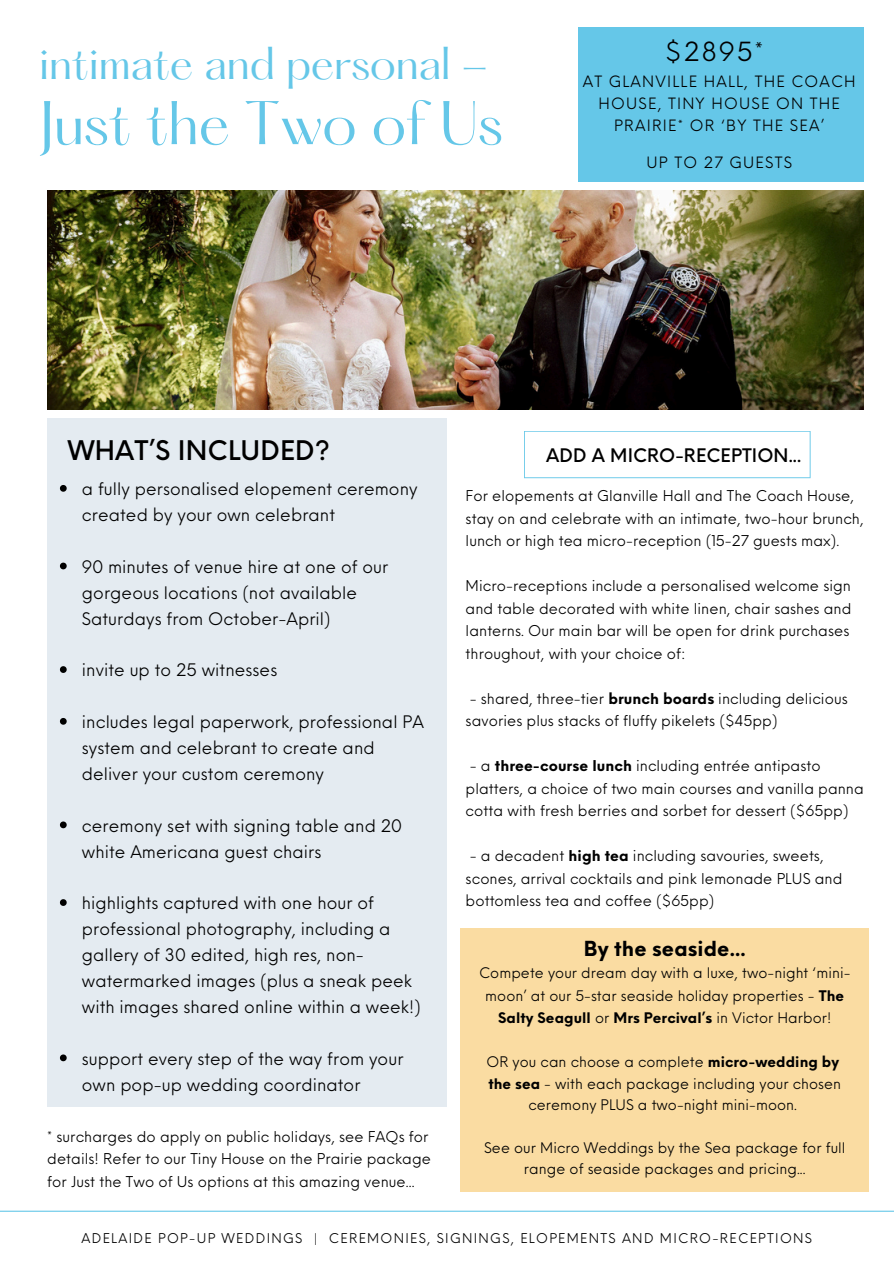
<style>
.page{position:relative;width:894px;height:1264px;background:#fff}
.page>*{position:absolute;margin:0;border:0;box-sizing:border-box;transform-origin:0 0}
.t1{font:53.85px "Hatton";letter-spacing:-.01em;color:#65c7e8}
.t2{font:40.35px "Hatton";letter-spacing:-.01em;color:#65c7e8}
.t3{font:500 26.4px "Neue Einstellung";letter-spacing:.005em;color:#000}
.t4{font:25.8px "Neue Einstellung";color:#000}
.t5{font:700 20.25px "Neue Einstellung";letter-spacing:.005em;color:#000}
.t6{font:500 18.3px "Neue Einstellung";letter-spacing:.005em;color:#000}
.t7{font:16.8px/25.8px "Neue Einstellung";letter-spacing:.005em;color:#000}
.t8{font:15.3px/22.4px "Neue Einstellung";letter-spacing:.08em;color:#000;text-align:center}
.t9{font:14.55px/22.5px "Neue Einstellung";letter-spacing:.005em;color:#000}
.t10{font:14.25px/22.4px "Neue Einstellung";letter-spacing:.005em;color:#000;text-align:center}
.t11{font:13.2px "Neue Einstellung";letter-spacing:.1em;color:#000}
.s1{font-weight:700}
</style>
<div class="page">
<img style="left:47px;top:191px;width:816px;height:218px">
<div style="left:47px;top:419px;width:399px;height:687px;background:#e4ebf1"></div>
<div style="left:578px;top:27px;width:285px;height:154px;background:#65c7e8"></div>
<svg style="left:524px;top:431px;width:286px;height:47px"></svg>
<hr style="left:0;top:1210px;width:893px;height:1px;background:#65c7e8">
<div style="left:460px;top:928px;width:408px;height:263px;background:#fadca2"></div>
<svg style="left:60px;top:485px;width:7px;height:6px"></svg>
<svg style="left:60px;top:562px;width:7px;height:7px"></svg>
<svg style="left:60px;top:666px;width:7px;height:7px"></svg>
<svg style="left:60px;top:718px;width:7px;height:6px"></svg>
<svg style="left:60px;top:821px;width:7px;height:7px"></svg>
<svg style="left:60px;top:899px;width:7px;height:6px"></svg>
<svg style="left:60px;top:1054px;width:7px;height:7px"></svg>
<h1 class="t2" style="left:39px;top:44px;width:451px">intimate and personal -</h1>
<h1 class="t1" style="left:39px;top:98px;width:466px">Just the Two of Us</h1>
<p class="t4" style="left:664px;top:29px;width:100px">$2895*</p>
<p class="t8" style="left:582px;top:68px;width:274px">AT GLANVILLE HALL, THE COACH<br>HOUSE, TINY HOUSE ON THE<br>PRAIRIE* OR ‘BY THE SEA’</p>
<p class="t8" style="left:646px;top:149px;width:147px">UP TO 27 GUESTS</p>
<p class="t3" style="left:68px;top:426px;width:263px">WHAT’S INCLUDED?</p>
<p class="t6" style="left:546px;top:439px;width:256px">ADD A MICRO-RECEPTION...</p>
<p class="t7" style="left:82px;top:474px;width:337px">a fully personalised elopement ceremony created by your own celebrant</p>
<h6 class="t7" style="left:82px;top:552px;width:308px">90 minutes of venue hire at one of our gorgeous locations (not available<br>Saturdays from October-April)</h6>
<h3 class="t7" style="left:82px;top:655px;width:197px">invite up to 25 witnesses</h3>
<h6 class="t7" style="left:82px;top:707px;width:343px">includes legal paperwork, professional PA system and celebrant to create and deliver your custom ceremony</h6>
<h6 class="t7" style="left:82px;top:811px;width:321px">ceremony set with signing table and 20 white Americana guest chairs</h6>
<h6 class="t7" style="left:82px;top:888px;width:340px">highlights captured with one hour of professional photography, including a gallery of 30 edited, high res, non&shy;watermarked images (plus a sneak peek with images shared online within a week!)</h6>
<h6 class="t7" style="left:82px;top:1043px;width:323px">support every step of the way from your own pop-up wedding coordinator</h6>
<h6 class="t9" style="left:47px;top:1123px;width:385px">* surcharges do apply on public holidays, see FAQs for details! Refer to our Tiny House on the Prairie package for Just the Two of Us options at this amazing venue...</h6>
<h5 class="t9" style="left:465px;top:483px;width:399px">For elopements at Glanville Hall and The Coach House, stay on and celebrate with an intimate, two-hour brunch, lunch or high tea micro-reception (15-27 guests max).</h5>
<h5 class="t9" style="left:465px;top:573px;width:387px">Micro-receptions include a personalised welcome sign and table decorated with white linen, chair sashes and lanterns. Our main bar will be open for drink purchases throughout, with your choice of:</h5>
<h2 class="t9" style="left:465px;top:685px;width:383px">- shared, three-tier <span class="s1">brunch boards</span> including delicious savories plus stacks of fluffy pikelets ($45pp)</h2>
<p class="t9" style="left:465px;top:753px;width:399px">- a <span class="s1">three-course lunch</span> including entrée antipasto platters, a choice of two main courses and vanilla panna cotta with fresh berries and sorbet for dessert ($65pp)</p>
<p class="t9" style="left:465px;top:843px;width:378px">- a decadent <span class="s1">high tea</span> including savouries, sweets, scones, arrival cocktails and pink lemonade PLUS and bottomless tea and coffee ($65pp)</p>
<h6 class="t5" style="left:583px;top:930px;width:163px">By the seaside...</h6>
<h6 class="t10" style="left:479px;top:960px;width:373px">Compete your dream day with a luxe, two-night ‘mini&shy;moon’ at our 5-star seaside holiday properties - <span class="s1">The<br>Salty Seagull</span> or <span class="s1">Mrs Percival’s</span> in Victor Harbor!</h6>
<h6 class="t10" style="left:486px;top:1049px;width:356px;line-height:21.8px">OR you can choose a complete <span class="s1">micro-wedding by the sea</span> - with each package including your chosen ceremony PLUS a two-night mini-moon.</h6>
<p class="t10" style="left:484px;top:1135px;width:363px;line-height:21.3px">See our Micro Weddings by the Sea package for full range of seaside packages and pricing...</p>
<h6 class="t11" style="left:81px;top:1225px;width:732px">ADELAIDE POP-UP WEDDINGS | CEREMONIES, SIGNINGS, ELOPEMENTS AND MICRO-RECEPTIONS</h6>
</div>
